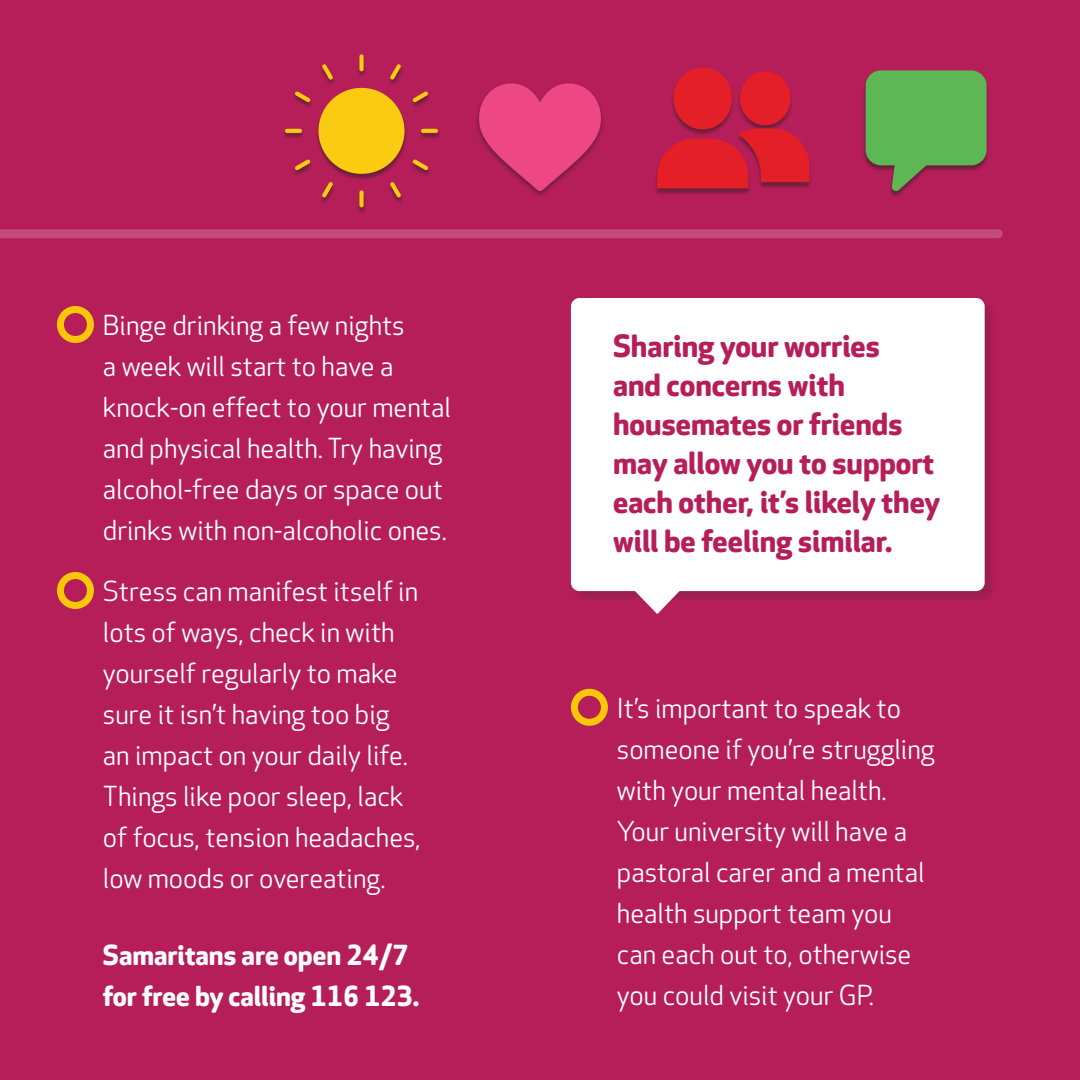
<style>
.page{position:relative;width:1080px;height:1080px;background:#b61e59}
.page>*{position:absolute;margin:0;border:0;box-sizing:border-box;transform-origin:0 0}
.t1{font:700 30px/39px "Apex Rounded";color:#b61e59}
.t2{font:27px/41px "Apex Rounded";color:#fff}
.t3{font:700 27px/41px "Apex Rounded";color:#fff}
</style>
<div class="page">
<div style="left:0;top:229px;width:998px;height:9px;background:#c44a79"></div>
<div style="left:654px;top:68px;width:159px;height:128px;background:#231f20;opacity:.5"></div>
<svg style="left:657px;top:67px;width:153px;height:121px"></svg>
<div style="left:862px;top:71px;width:128px;height:127px;background:#231f20;opacity:.5"></div>
<svg style="left:866px;top:70px;width:121px;height:121px;background:#6c9854"></svg>
<div style="left:57px;top:306px;width:37px;height:37px;border:7px solid #f9c709;border-radius:50%"></div>
<div style="left:57px;top:572px;width:37px;height:37px;border:7px solid #f9c709;border-radius:50%"></div>
<div style="left:571px;top:689px;width:37px;height:37px;border:7px solid #f9c709;border-radius:50%"></div>
<div style="left:475px;top:82px;width:130px;height:116px;background:#231f20;opacity:.5"></div>
<svg style="left:479px;top:83px;width:122px;height:108px"></svg>
<svg style="left:285px;top:54px;width:153px;height:153px"></svg>
<div style="left:572px;top:300px;width:425px;height:304px;background:#231f20;opacity:.19"></div>
<div style="left:571px;top:298px;width:414px;height:293px;background:#fff;border-radius:9px"></div>
<svg style="left:617px;top:591px;width:81px;height:23px"></svg>
<p class="t2" style="left:103px;top:306px;width:349px">Binge drinking a few nights<br>a week will start to have a knock-on effect to your mental and physical health. Try having alcohol-free days or space out drinks with non-alcoholic ones.</p>
<p class="t2" style="left:103px;top:572px;width:319px">Stress can manifest itself in lots of ways, check in with yourself regularly to make sure it isn’t having too big an impact on your daily life.<br>Things like poor sleep, lack of focus, tension headaches, low moods or overeating.</p>
<p class="t3" style="left:103px;top:936px;width:318px">Samaritans are open 24/7 for free by calling 116 123.</p>
<p class="t1" style="left:613px;top:327px;width:328px">Sharing your worries<br>and concerns with housemates or friends may allow you to support each other, it’s likely they will be feeling similar.</p>
<p class="t2" style="left:617px;top:688px;width:319px">It’s important to speak to someone if you’re struggling with your mental health.<br>Your university will have a pastoral carer and a mental health support team you can each out to, otherwise you could visit your GP.</p>
</div>
